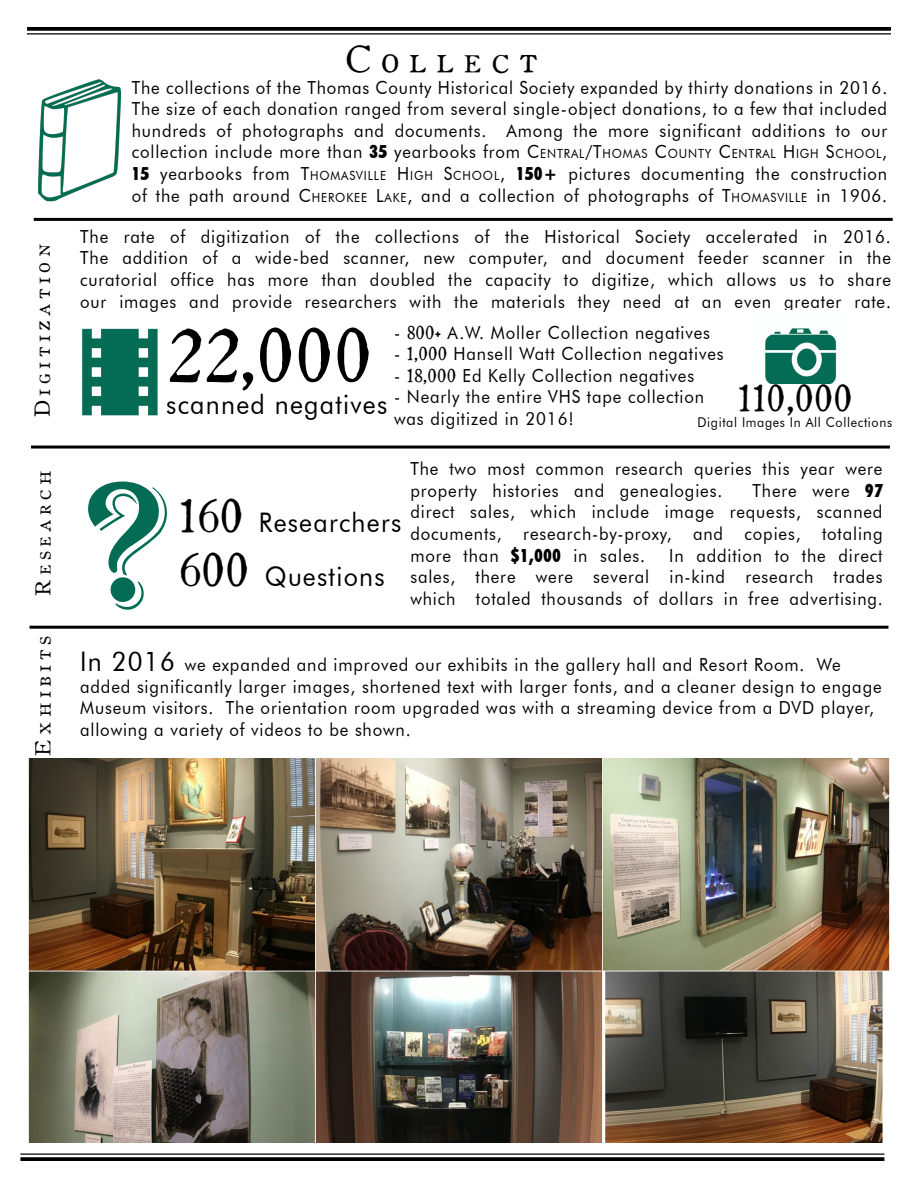
<style>
.page{position:relative;width:918px;height:1188px;background:#fff}
.page>*{position:absolute;margin:0;border:0;box-sizing:border-box;transform-origin:0 0}
.t1{font:195px "Algerian";color:#046c54}
.t2{font:72px "Oldstyle HPLHS Small Caps";color:#000;scale:.93 1}
.t3{font:36px "Oldstyle HPLHS Small Caps";letter-spacing:.27em;color:#000}
.t4{font:36px "Oldstyle HPLHS Small Caps";letter-spacing:.27em;color:#000;scale:.93 1}
.t5{font:27px "Futura BT";letter-spacing:.05em;color:#000;scale:.93 1}
.t6{font:21px "Oldstyle HPLHS Small Caps";letter-spacing:.21em;color:#000}
.t7{font:18px/21.6px "Futura BT";letter-spacing:.05em;color:#000;text-align:justify;scale:.93 1}
.t8{font:13.5px "Futura BT";letter-spacing:.05em;color:#000;scale:.93 1}
.s1{font-weight:900;font-stretch:condensed}
.s2{font-style:inherit}
.s3{font-size:12.6px}
.s4{font-family:"Oldstyle HPLHS Small Caps"}
.s5{font-family:"Oldstyle HPLHS Small Caps";font-size:45px}
.s6{font-size:27px}
</style>
<div class="page">
<svg style="left:27px;top:27px;width:864px;height:4px;background:#0f0f0f"></svg>
<hr style="left:27px;top:33px;width:864px;height:2px;background:#000">
<hr style="left:20px;top:1153px;width:864px;height:2px;background:#000">
<svg style="left:20px;top:1157px;width:864px;height:4px;background:#0f0f0f"></svg>
<img style="left:82px;top:328px;width:76px;height:88px">
<hr style="left:34px;top:218px;width:859px;height:3px;background:#000">
<hr style="left:31px;top:446px;width:859px;height:3px;background:#000">
<hr style="left:30px;top:626px;width:858px;height:3px;background:#000">
<img style="left:765px;top:328px;width:72px;height:55px">
<img style="left:28px;top:759px;width:862px;height:383px">
<img style="left:38px;top:79px;width:84px;height:123px">
<p class="t6" style="left:29px;top:417px;width:174px;rotate:-90deg">Digitization</p>
<p class="t3" style="left:346px;top:37px;width:193px">Collect</p>
<p class="t7" style="left:132px;top:76px;width:814px">The collections of the Thomas County Historical Society expanded by thirty donations in 2016.<br>The size of each donation ranged from several single-object donations, to a few that included hundreds of photographs and documents. Among the more significant additions to our collection include more than <span class="s1">35</span> yearbooks from <span class="s2">C</span><span class="s3">ENTRAL</span><span class="s2">/T</span><span class="s3">HOMAS</span> <span class="s2">C</span><span class="s3">OUNTY</span> <span class="s2">C</span><span class="s3">ENTRAL</span> <span class="s2">H</span> <span class="s3">IGH</span> <span class="s2">S</span><span class="s3">CHOOL</span>, <span class="s1">15</span> yearbooks from <span class="s2">T</span><span class="s3">HOMASVILLE</span> <span class="s2">H</span> <span class="s3">IGH</span> <span class="s2">S</span><span class="s3">CHOOL</span>, <span class="s1">150+</span> pictures documenting the construction of the path around <span class="s2">C</span><span class="s3">HEROKEE</span> <span class="s2">L</span><span class="s3">AKE</span>, and a collection of photographs of <span class="s2">T</span><span class="s3">HOMASVILLE</span> in 1906.</p>
<p class="t7" style="left:80px;top:225px;width:873px">The rate of digitization of the collections of the Historical Society accelerated in 2016.<br>The addition of a wide-bed scanner, new computer, and document feeder scanner in the curatorial office has more than doubled the capacity to digitize, which allows us to share our images and provide researchers with the materials they need at an even greater rate.</p>
<p class="t7" style="left:394px;top:321px;width:341px">- <span class="s4">800+</span> A.W. Moller Collection negatives</p>
<p class="t7" style="left:394px;top:343px;width:356px">- <span class="s4">1,000</span> Hansell Watt Collection negatives</p>
<p class="t7" style="left:394px;top:364px;width:324px">- <span class="s4">18,000</span> Ed Kelly Collection negatives</p>
<p class="t7" style="left:394px;top:386px;width:335px">- Nearly the entire VHS tape collection was digitized in 2016!</p>
<p class="t2" style="left:166px;top:311px;width:221px">22,000</p>
<p class="t4" style="left:738px;top:376px;width:124px">110,000</p>
<p class="t8" style="left:698px;top:414px;width:211px">Digital Images In All Collections</p>
<p class="t5" style="left:166px;top:388px;width:239px">scanned negatives</p>
<p class="t6" style="left:30px;top:596px;width:128px;rotate:-90deg">Research</p>
<p class="t7" style="left:410px;top:458px;width:509px">The two most common research queries this year were property histories and genealogies.</p>
<p class="t1" style="left:85px;top:435px;width:86px">?</p>
<p class="t7" style="left:410px;top:479px;width:509px;text-indent:342px">There were <span class="s1">97 </span>direct sales, which include image requests, scanned documents, research-by-proxy, and copies, totaling more than <span class="s1">$1,000</span> in sales.</p>
<p class="t5" style="left:179px;top:506px;width:240px"><span class="s5">160</span> Researchers</p>
<p class="t5" style="left:179px;top:560px;width:223px"><span class="s5">600</span> Questions</p>
<p class="t7" style="left:410px;top:544px;width:509px;text-align:right">In addition to the direct<br>sales, there were several in-kind research trades</p>
<p class="t7" style="left:410px;top:587px;width:509px">which totaled thousands of dollars in free advertising.</p>
<p class="t6" style="left:30px;top:756px;width:121px;rotate:-90deg">Exhibits</p>
<p class="t7" style="left:80px;top:654px;width:863px;text-align:left"><span class="s6">In 2016</span> we expanded and improved our exhibits in the gallery hall and Resort Room. We added significantly larger images, shortened text with larger fonts, and a cleaner design to engage Museum visitors. The orientation room upgraded was with a streaming device from a DVD player, allowing a variety of videos to be shown.</p>
</div>
